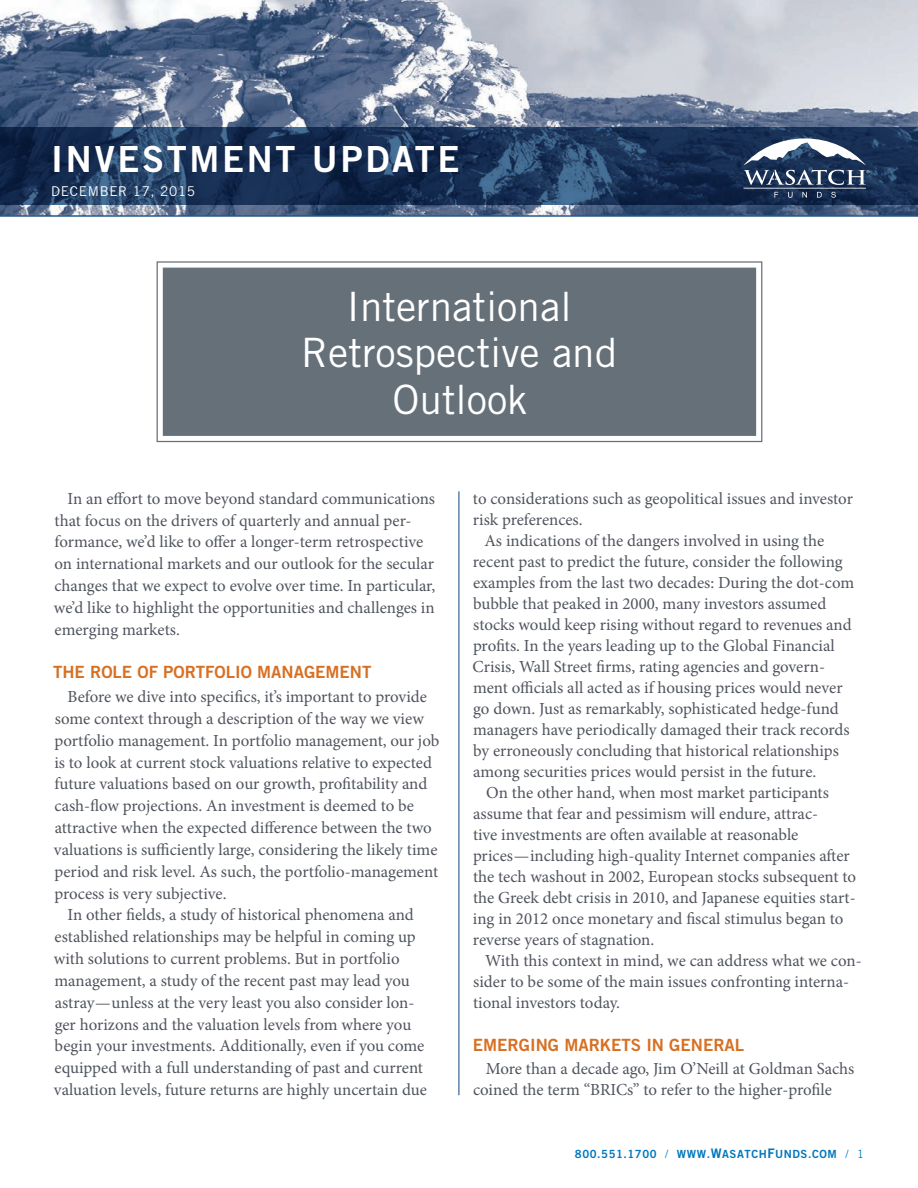
<style>
.page{position:relative;width:918px;height:1188px;background:#fff}
.page>*{position:absolute;margin:0;border:0;box-sizing:border-box;transform-origin:0 0}
.t1{font:40.5px/46.8px "Trade Gothic";color:#fff;text-align:center}
.t2{font:36px "Trade Gothic Bold Two";letter-spacing:.075em;color:#fff}
.t3{font:16.8px/21.9px "Minion Pro";letter-spacing:-.005em;color:#4f545d}
.t4{font:16.8px "Trade Gothic Bold Two";color:#d77023}
.t5{font:13.5px "Trade Gothic";letter-spacing:.05em;color:#fff}
.t6{font:11.25px "Trade Gothic Bold Two";letter-spacing:.05em;color:#0077bf}
.s1{font-family:"Trade Gothic"}
.s2{font-size:13.2px}
</style>
<div class="page">
<svg style="left:0;top:0;width:918px;height:217px;background:#8f9cb1"></svg>
<svg style="left:0;top:128px;width:918px;height:77px;background:#1a3357"></svg>
<svg style="left:743px;top:138px;width:127px;height:60px"></svg>
<hr style="left:458px;top:491px;width:1px;height:604px;background:#265988">
<svg style="left:156px;top:261px;width:607px;height:182px"></svg>
<div style="left:162px;top:267px;width:595px;height:170px;background:#667079"></div>
<h2 class="t2" style="left:51px;top:136px;width:410px">INVESTMENT UPDATE</h2>
<p class="t5" style="left:51px;top:183px;width:145px">DECEMBER 17, 2015</p>
<h1 class="t1" style="left:301px;top:282px;width:318px">International<br>Retrospective and<br>Outlook</h1>
<p class="t3" style="left:54px;top:487px;width:383px;text-indent:14px">In an effort to move beyond standard communications that focus on the drivers of quarterly and annual per&shy;formance, we’d like to offer a longer-term retrospective on international markets and our outlook for the secular changes that we expect to evolve over time. In particular, we’d like to highlight the opportunities and challenges in emerging markets.</p>
<p class="t4" style="left:53px;top:662px;width:320px">THE ROLE OF PORTFOLIO MANAGEMENT</p>
<p class="t3" style="left:67px;top:686px;width:361px">Before we dive into specifics, it’s important to provide</p>
<p class="t3" style="left:55px;top:708px;width:371px">some context through a description of the way we view</p>
<p class="t3" style="left:54px;top:730px;width:386px">portfolio management. In portfolio management, our job</p>
<p class="t3" style="left:54px;top:751px;width:379px">is to look at current stock valuations relative to expected</p>
<p class="t3" style="left:55px;top:773px;width:374px">future valuations based on our growth, profitability and</p>
<p class="t3" style="left:55px;top:795px;width:361px">cash-flow projections. An investment is deemed to be</p>
<p class="t3" style="left:55px;top:817px;width:379px">attractive when the expected difference between the two</p>
<p class="t3" style="left:54px;top:839px;width:385px">valuations is sufficiently large, considering the likely time</p>
<p class="t3" style="left:54px;top:861px;width:385px">period and risk level. As such, the portfolio-management</p>
<p class="t3" style="left:54px;top:882px;width:174px">process is very subjective.</p>
<p class="t3" style="left:68px;top:904px;width:348px">In other fields, a study of historical phenomena and</p>
<p class="t3" style="left:55px;top:926px;width:363px">established relationships may be helpful in coming up</p>
<p class="t3" style="left:54px;top:948px;width:347px">with solutions to current problems. But in portfolio</p>
<p class="t3" style="left:55px;top:970px;width:357px">management, a study of the recent past may lead you</p>
<p class="t3" style="left:55px;top:992px;width:361px">astray—unless at the very least you also consider lon-</p>
<p class="t3" style="left:55px;top:1013px;width:358px">ger horizons and the valuation levels from where you</p>
<p class="t3" style="left:55px;top:1035px;width:371px">begin your investments. Additionally, even if you come</p>
<p class="t3" style="left:55px;top:1057px;width:370px">equipped with a full understanding of past and current</p>
<p class="t3" style="left:54px;top:1079px;width:375px">valuation levels, future returns are highly uncertain due</p>
<p class="t3" style="left:473px;top:487px;width:381px">to considerations such as geopolitical issues and investor</p>
<p class="t3" style="left:473px;top:508px;width:111px">risk preferences.</p>
<p class="t3" style="left:485px;top:529px;width:341px">As indications of the dangers involved in using the</p>
<p class="t3" style="left:473px;top:550px;width:371px">recent past to predict the future, consider the following</p>
<p class="t3" style="left:473px;top:571px;width:383px">examples from the last two decades: During the dot-com</p>
<p class="t3" style="left:473px;top:593px;width:355px">bubble that peaked in 2000, many investors assumed</p>
<p class="t3" style="left:473px;top:614px;width:380px">stocks would keep rising without regard to revenues and</p>
<p class="t3" style="left:473px;top:635px;width:363px">profits. In the years leading up to the Global Financial</p>
<p class="t3" style="left:473px;top:656px;width:354px">Crisis, Wall Street firms, rating agencies and govern-</p>
<p class="t3" style="left:473px;top:677px;width:371px">ment officials all acted as if housing prices would never</p>
<p class="t3" style="left:473px;top:698px;width:367px">go down. Just as remarkably, sophisticated hedge-fund</p>
<p class="t3" style="left:473px;top:719px;width:378px">managers have periodically damaged their track records</p>
<p class="t3" style="left:473px;top:740px;width:367px">by erroneously concluding that historical relationships</p>
<p class="t3" style="left:473px;top:761px;width:345px">among securities prices would persist in the future.</p>
<p class="t3" style="left:486px;top:782px;width:344px">On the other hand, when most market participants</p>
<p class="t3" style="left:473px;top:803px;width:346px">assume that fear and pessimism will endure, attrac-</p>
<p class="t3" style="left:473px;top:824px;width:327px">tive investments are often available at reasonable</p>
<p class="t3" style="left:473px;top:845px;width:378px">prices—including high-quality Internet companies after</p>
<p class="t3" style="left:473px;top:866px;width:385px">the tech washout in 2002, European stocks subsequent to</p>
<p class="t3" style="left:473px;top:887px;width:384px">the Greek debt crisis in 2010, and Japanese equities start-</p>
<p class="t3" style="left:473px;top:908px;width:372px">ing in 2012 once monetary and fiscal stimulus began to</p>
<p class="t3" style="left:473px;top:929px;width:183px">reverse years of stagnation.</p>
<p class="t3" style="left:485px;top:950px;width:378px">With this context in mind, we can address what we con-</p>
<p class="t3" style="left:473px;top:971px;width:377px">sider to be some of the main issues confronting interna-</p>
<p class="t3" style="left:473px;top:992px;width:149px">tional investors today.</p>
<p class="t4" style="left:473px;top:1034px;width:273px">EMERGING MARKETS IN GENERAL</p>
<p class="t3" style="left:473px;top:1058px;width:383px;line-height:21px;text-indent:13px">More than a decade ago, Jim O’Neill at Goldman Sachs coined the term “BRICs” to refer to the higher-profile</p>
<p class="t6" style="left:575px;top:1147px;width:291px">800.551.1700 <span class="s1">/</span> WWW.<span class="s2">W</span>ASATCH<span class="s2">F</span>UNDS.COM <span class="s1">/ 1</span></p>
</div>
